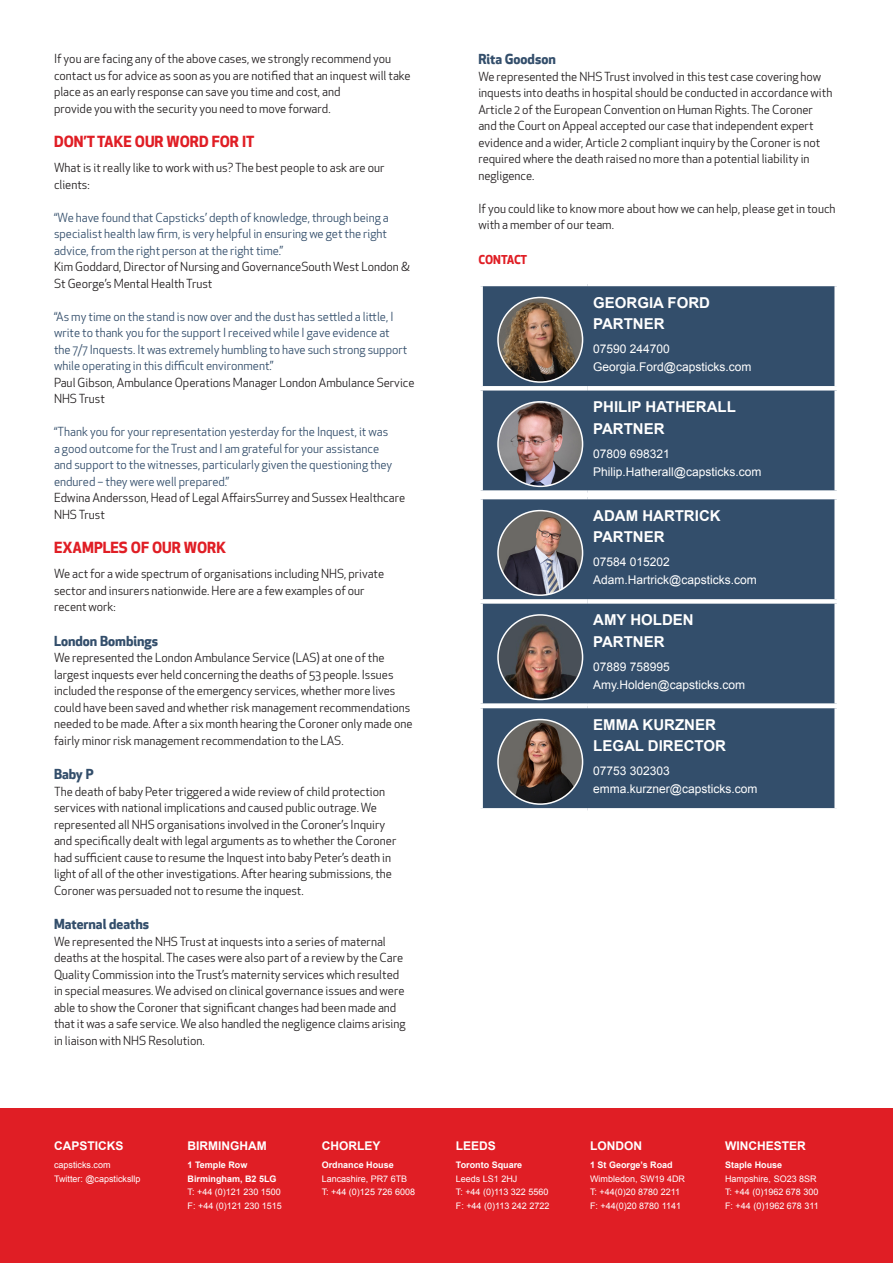
<style>
.page{position:relative;width:893px;height:1263px;background:#fff}
.page>*{position:absolute;margin:0;border:0;box-sizing:border-box;transform-origin:0 0}
.t1{font:700 15px "Arial";color:#fff}
.Sub_title_1{font:700 15px "Apex New Truetype";color:#e01e25}
.subtitle_2{font:700 13.5px "Apex New Truetype";color:#334e6b}
.Paragraph_Style_1{font:12px/16.5px "Apex New Truetype";color:#231f20}
.Paragraph_Style_1-2{font:12px/16.5px "Apex New Truetype";color:#334e6b}
.t2{font:12px/18px "Arial";color:#fff}
.t3{font:700 12px "Arial";color:#fff}
.Sub_title_1-2{font:700 12px "Apex New Truetype";letter-spacing:-.01em;color:#e01e25}
.t4{font:9px/13.5px "Arial";color:#fff}
.t5{font:700 9px "Arial";color:#fff}
.s1{font-weight:700}
</style>
<div class="page">
<div style="left:483px;top:286px;width:351px;height:204px;background:#334e6b"></div>
<hr style="left:478px;top:386px;width:109px;height:4px;background:#fff">
<hr style="left:587px;top:386px;width:252px;height:4px;background:#fff">
<img style="left:498px;top:297px;width:85px;height:85px;border-radius:42px">
<div style="left:497px;top:297px;width:86px;height:86px;border:2px solid #fff;border-radius:50%"></div>
<img style="left:498px;top:402px;width:85px;height:84px;border-radius:42px">
<div style="left:497px;top:401px;width:86px;height:86px;border:2px solid #fff;border-radius:50%"></div>
<div style="left:483px;top:499px;width:351px;height:204px;background:#334e6b"></div>
<div style="left:478px;top:599px;width:109px;height:5px;background:#fff"></div>
<div style="left:587px;top:599px;width:252px;height:5px;background:#fff"></div>
<div style="left:478px;top:703px;width:109px;height:5px;background:#b2bcc6"></div>
<div style="left:587px;top:703px;width:252px;height:5px;background:#b2bcc6"></div>
<img style="left:498px;top:511px;width:85px;height:84px;border-radius:42px">
<div style="left:497px;top:510px;width:86px;height:86px;border:2px solid #fff;border-radius:50%"></div>
<img style="left:498px;top:615px;width:85px;height:84px;border-radius:42px">
<div style="left:497px;top:614px;width:86px;height:86px;border:2px solid #fff;border-radius:50%"></div>
<div style="left:483px;top:708px;width:351px;height:100px;background:#334e6b"></div>
<hr style="left:478px;top:704px;width:109px;height:4px;background:#fff">
<hr style="left:587px;top:704px;width:252px;height:4px;background:#fff">
<svg style="left:481px;top:808px;width:106px;height:1px"></svg>
<svg style="left:587px;top:808px;width:250px;height:3px"></svg>
<img style="left:498px;top:719px;width:85px;height:85px;border-radius:42px">
<div style="left:497px;top:719px;width:86px;height:86px;border:2px solid #fff;border-radius:50%"></div>
<div style="left:0;top:1108px;width:893px;height:155px;background:#e01e25"></div>
<p class="Paragraph_Style_1" style="left:54px;top:50px;width:358px">If you are facing any of the above cases, we strongly recommend you contact us for advice as soon as you are notified that an inquest will take place as an early response can save you time and cost, and</p>
<p class="Paragraph_Style_1" style="left:54px;top:100px;width:278px">provide you with the security you need to move forward.</p>
<p class="Sub_title_1" style="left:54px;top:131px;width:202px">DON’T TAKE OUR WORD FOR IT</p>
<p class="Paragraph_Style_1" style="left:54px;top:159px;width:332px">What is it really like to work with us? The best people to ask are our clients:</p>
<p class="Paragraph_Style_1-2" style="left:54px;top:209px;width:336px">“We have found that Capsticks’ depth of knowledge, through being a specialist health law firm, is very helpful in ensuring we get the right advice, from the right person at the right time.”</p>
<p class="Paragraph_Style_1" style="left:54px;top:258px;width:357px">Kim Goddard, Director of Nursing and GovernanceSouth West London &amp;<br>St George’s Mental Health Trust</p>
<p class="Paragraph_Style_1-2" style="left:54px;top:308px;width:355px">“As my time on the stand is now over and the dust has settled a little, I write to thank you for the support I received while I gave evidence at the 7/7 Inquests. It was extremely humbling to have such strong support while operating in this difficult environment.”</p>
<p class="Paragraph_Style_1" style="left:54px;top:374px;width:362px">Paul Gibson, Ambulance Operations Manager London Ambulance Service<br>NHS Trust</p>
<p class="Paragraph_Style_1-2" style="left:54px;top:423px;width:340px">“Thank you for your representation yesterday for the Inquest, it was a good outcome for the Trust and I am grateful for your assistance and support to the witnesses, particularly given the questioning they endured – they were well prepared.”</p>
<p class="Paragraph_Style_1" style="left:54px;top:489px;width:353px">Edwina Andersson, Head of Legal AffairsSurrey and Sussex Healthcare<br>NHS Trust</p>
<p class="Sub_title_1" style="left:54px;top:537px;width:173px">EXAMPLES OF OUR WORK</p>
<p class="Paragraph_Style_1" style="left:54px;top:565px;width:332px">We act for a wide spectrum of organisations including NHS, private sector and insurers nationwide. Here are a few examples of our</p>
<p class="Paragraph_Style_1" style="left:54px;top:598px;width:63px">recent work:</p>
<p class="subtitle_2" style="left:54px;top:631px;width:106px">London Bombings</p>
<p class="Paragraph_Style_1" style="left:54px;top:649px;width:360px">We represented the London Ambulance Service (LAS) at one of the largest inquests ever held concerning the deaths of 53 people. Issues included the response of the emergency services, whether more lives could have been saved and whether risk management recommendations needed to be made. After a six month hearing the Coroner only made one fairly minor risk management recommendation to the LAS.</p>
<p class="subtitle_2" style="left:54px;top:764px;width:41px">Baby P</p>
<p class="Paragraph_Style_1" style="left:54px;top:783px;width:333px">The death of baby Peter triggered a wide review of child protection services with national implications and caused public outrage. We represented all NHS organisations involved in the Coroner’s Inquiry</p>
<p class="Paragraph_Style_1" style="left:54px;top:832px;width:344px">and specifically dealt with legal arguments as to whether the Coroner had sufficient cause to resume the Inquest into baby Peter’s death in light of all of the other investigations. After hearing submissions, the Coroner was persuaded not to resume the inquest.</p>
<p class="subtitle_2" style="left:54px;top:914px;width:97px">Maternal deaths</p>
<p class="Paragraph_Style_1" style="left:54px;top:933px;width:353px">We represented the NHS Trust at inquests into a series of maternal deaths at the hospital. The cases were also part of a review by the Care Quality Commission into the Trust’s maternity services which resulted in special measures. We advised on clinical governance issues and were able to show the Coroner that significant changes had been made and that it was a safe service. We also handled the negligence claims arising in liaison with NHS Resolution.</p>
<p class="t3" style="left:54px;top:1138px;width:71px">CAPSTICKS</p>
<p class="t4" style="left:54px;top:1158px;width:88px">capsticks.com<br>Twitter: @capsticksllp</p>
<p class="t3" style="left:188px;top:1138px;width:81px">BIRMINGHAM</p>
<p class="t5" style="left:188px;top:1159px;width:61px">1 Temple Row</p>
<p class="t4" style="left:188px;top:1172px;width:95px"><span class="s1">Birmingham, B2 5LG<br></span>T: +44 (0)121 230 1500</p>
<p class="t4" style="left:188px;top:1199px;width:96px">F: +44 (0)121 230 1515</p>
<p class="t3" style="left:322px;top:1138px;width:60px">CHORLEY</p>
<p class="t4" style="left:322px;top:1158px;width:95px"><span class="s1">Ordnance House<br></span>Lancashire, PR7 6TB<br>T: +44 (0)125 726 6008</p>
<p class="subtitle_2" style="left:478px;top:49px;width:79px">Rita Goodson</p>
<p class="Paragraph_Style_1" style="left:478px;top:68px;width:355px">We represented the NHS Trust involved in this test case covering how inquests into deaths in hospital should be conducted in accordance with Article 2 of the European Convention on Human Rights. The Coroner and the Court on Appeal accepted our case that independent expert evidence and a wider, Article 2 compliant inquiry by the Coroner is not required where the death raised no more than a potential liability in negligence.</p>
<p class="Paragraph_Style_1" style="left:478px;top:200px;width:359px">If you could like to know more about how we can help, please get in touch with a member of our team.</p>
<p class="Sub_title_1-2" style="left:478px;top:251px;width:50px">CONTACT</p>
<p class="t1" style="left:593px;top:292px;width:118px">GEORGIA FORD</p>
<p class="t1" style="left:593px;top:314px;width:73px">PARTNER</p>
<p class="t2" style="left:593px;top:340px;width:160px">07590 244700<br>Georgia.Ford@capsticks.com</p>
<p class="t1" style="left:593px;top:397px;width:144px">PHILIP HATHERALL</p>
<p class="t1" style="left:593px;top:418px;width:73px">PARTNER</p>
<p class="t2" style="left:593px;top:444px;width:170px">07809 698321<br>Philip.Hatherall@capsticks.com</p>
<p class="t1" style="left:593px;top:506px;width:129px">ADAM HARTRICK</p>
<p class="t1" style="left:593px;top:527px;width:73px">PARTNER</p>
<p class="t2" style="left:593px;top:553px;width:165px">07584 015202<br>Adam.Hartrick@capsticks.com</p>
<p class="t1" style="left:593px;top:610px;width:102px">AMY HOLDEN</p>
<p class="t1" style="left:593px;top:631px;width:73px">PARTNER</p>
<p class="t2" style="left:593px;top:658px;width:153px">07889 758995<br>Amy.Holden@capsticks.com</p>
<p class="t1" style="left:593px;top:714px;width:124px">EMMA KURZNER</p>
<p class="t1" style="left:593px;top:736px;width:134px">LEGAL DIRECTOR</p>
<p class="t2" style="left:593px;top:762px;width:166px">07753 302303 emma.kurzner@capsticks.com</p>
<p class="t3" style="left:456px;top:1138px;width:42px">LEEDS</p>
<p class="t4" style="left:456px;top:1158px;width:94px"><span class="s1">Toronto Square<br></span>Leeds LS1 2HJ<br>T: +44 (0)113 322 5560</p>
<p class="t4" style="left:456px;top:1199px;width:95px">F: +44 (0)113 242 2722</p>
<p class="t3" style="left:590px;top:1138px;width:53px">LONDON</p>
<p class="t4" style="left:590px;top:1158px;width:97px"><span class="s1">1 St George’s Road<br></span>Wimbledon, SW19 4DR<br>T: +44(0)20 8780 2211</p>
<p class="t4" style="left:590px;top:1199px;width:93px">F: +44(0)20 8780 1141</p>
<p class="t3" style="left:725px;top:1138px;width:82px">WINCHESTER</p>
<p class="t4" style="left:725px;top:1158px;width:95px"><span class="s1">Staple House<br></span>Hampshire, SO23 8SR<br>T: +44 (0)1962 678 300</p>
<p class="t4" style="left:725px;top:1199px;width:95px">F: +44 (0)1962 678 311</p>
</div>
